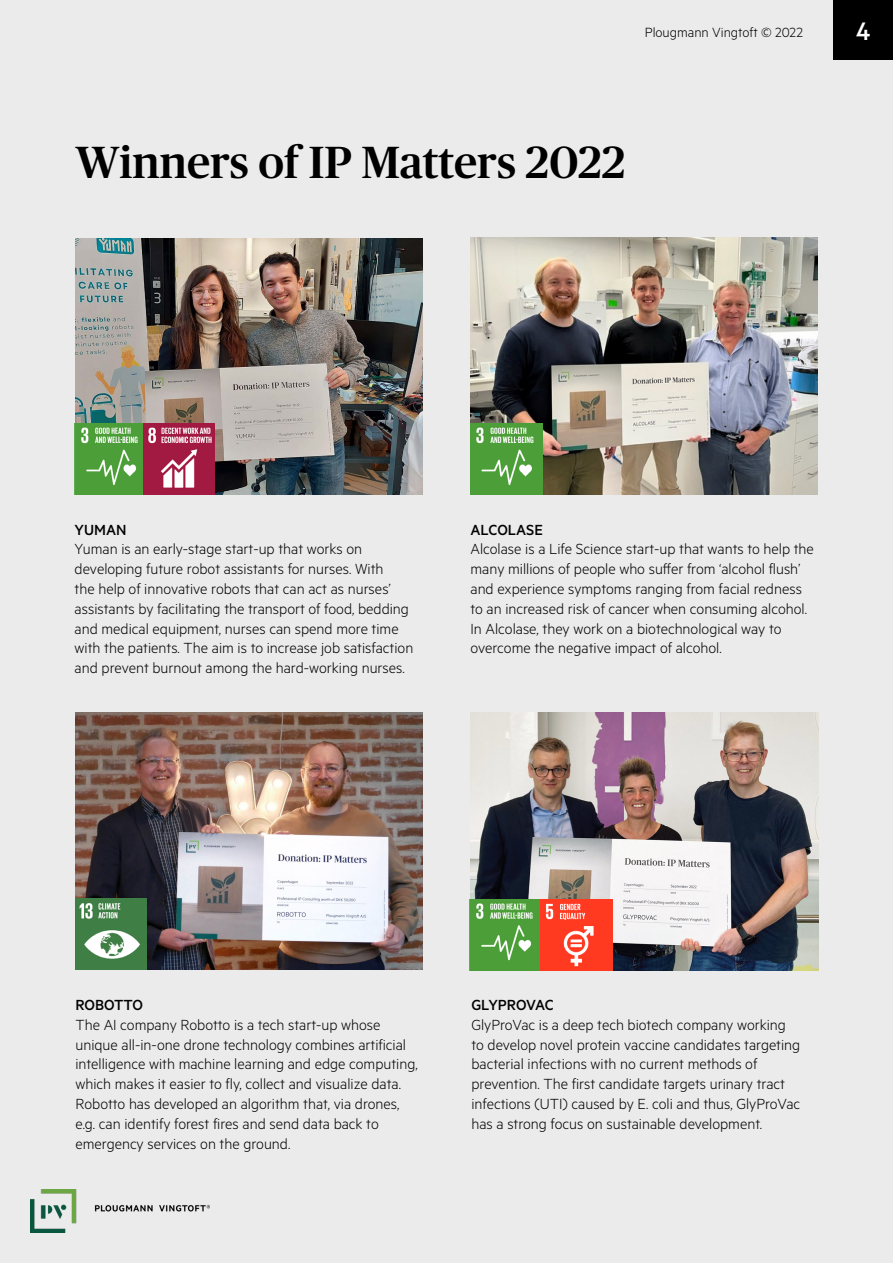
<style>
.page{position:relative;width:893px;height:1263px;background:#ebebeb}
.page>*{position:absolute;margin:0;border:0;box-sizing:border-box;transform-origin:0 0}
.t1{font:500 45px "Publico Headline";color:#000}
.t2{font:500 28.5px "Metric";color:#fff}
.t3{font:300 16.5px/19.8px "Metric";color:#000}
.t4{font:500 16.5px "Metric";color:#000}
.t5{font:300 15px "Metric";color:#000}
</style>
<div class="page">
<img style="left:75px;top:238px;width:348px;height:256px">
<img style="left:470px;top:713px;width:348px;height:257px">
<img style="left:470px;top:899px;width:70px;height:71px">
<img style="left:540px;top:899px;width:73px;height:71px">
<img style="left:471px;top:238px;width:347px;height:256px">
<img style="left:470px;top:423px;width:73px;height:71px">
<img style="left:75px;top:423px;width:68px;height:71px">
<img style="left:143px;top:423px;width:72px;height:71px">
<img style="left:75px;top:713px;width:348px;height:257px">
<img style="left:75px;top:898px;width:71px;height:72px">
<div style="left:833px;top:0;width:60px;height:59px;background:#000"></div>
<img style="left:30px;top:1189px;width:179px;height:44px">
<p class="t5" style="left:645px;top:23px;width:160px">Plougmann Vingtoft © 2022</p>
<p class="t1" style="left:76px;top:131px;width:551px">Winners of IP Matters 2022</p>
<p class="t2" style="left:856px;top:14px;width:16px">4</p>
<p class="t4" style="left:75px;top:520px;width:53px">YUMAN</p>
<p class="t3" style="left:75px;top:539px;width:340px">Yuman is an early-stage start-up that works on developing future robot assistants for nurses. With<br>the help of innovative robots that can act as nurses’ assistants by facilitating the transport of food, bedding and medical equipment, nurses can spend more time with the patients. The aim is to increase job satisfaction and prevent burnout among the hard-working nurses.</p>
<p class="t4" style="left:470px;top:520px;width:74px">ALCOLASE</p>
<p class="t3" style="left:470px;top:539px;width:345px">Alcolase is a Life Science start-up that wants to help the many millions of people who suffer from ‘alcohol flush’ and experience symptoms ranging from facial redness to an increased risk of cancer when consuming alcohol.<br>In Alcolase, they work on a biotechnological way to overcome the negative impact of alcohol.</p>
<p class="t4" style="left:75px;top:995px;width:69px">ROBOTTO</p>
<p class="t3" style="left:75px;top:1014px;width:344px">The AI company Robotto is a tech start-up whose unique all-in-one drone technology combines artificial intelligence with machine learning and edge computing, which makes it easier to fly, collect and visualize data.<br>Robotto has developed an algorithm that, via drones, e.g. can identify forest fires and send data back to emergency services on the ground.</p>
<p class="t4" style="left:471px;top:995px;width:84px">GLYPROVAC</p>
<p class="t3" style="left:471px;top:1014px;width:330px">GlyProVac is a deep tech biotech company working to develop novel protein vaccine candidates targeting bacterial infections with no current methods of prevention. The first candidate targets urinary tract infections (UTI) caused by E. coli and thus, GlyProVac has a strong focus on sustainable development.</p>
</div>
